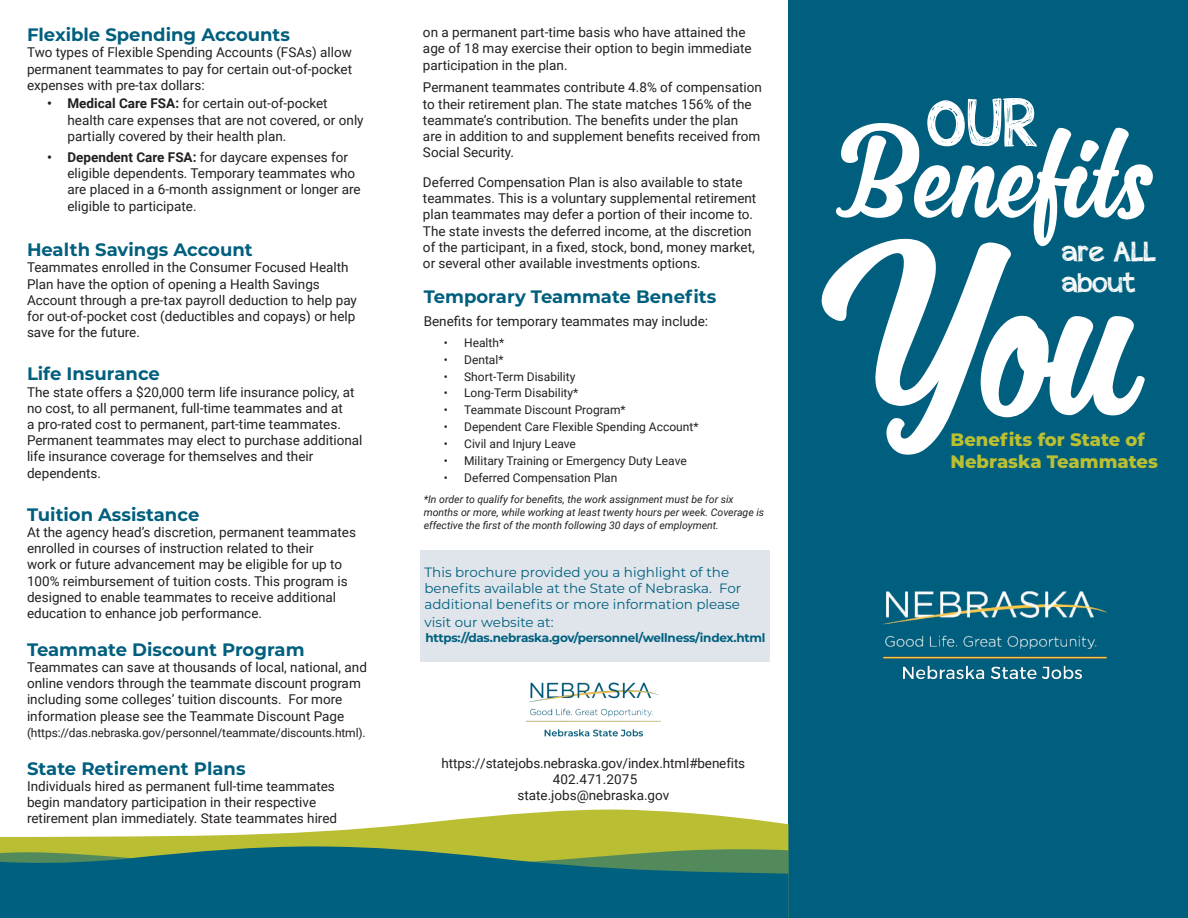
<style>
.page{position:relative;width:1188px;height:918px;background:#fff}
.page>*{position:absolute;margin:0;border:0;box-sizing:border-box;transform-origin:0 0}
.t1{font:235.95px "MJ Zhafira Demo";color:#fff}
.t2{font:124.8px "MJ Zhafira Demo";color:#fff}
.t3{font:68.85px "appleberry";color:#fff}
.t4{font:28.05px/30.3px "appleberry";color:#fff}
.header_1{font:700 18px "Montserrat";color:#005f7e}
.t5{font:800 18px/21.6px "Montserrat";color:#bbbf32}
.header_1-2{font:13.5px/16.2px "Roboto";color:#231f20}
.body{font:13.5px/16.2px "Roboto";color:#231f20}
.header_1-3{font:13.5px/16.2px "Montserrat";color:#005f7e}
.header_1-4{font:12px "Roboto";color:#231f20}
.header_1-5{font:700 12px "Montserrat";letter-spacing:-.02em;color:#005f7e}
.body-2{font:italic 10.5px/12.6px "Roboto";color:#231f20}
.s1{font-weight:700}
</style>
<div class="page">
<div style="left:420px;top:550px;width:349px;height:111px;background:#dfe5eb"></div>
<div style="left:788px;top:0;width:400px;height:918px;background:#005f7e"></div>
<svg style="left:0;top:809px;width:788px;height:37px;fill:#b9be33"></svg>
<svg style="left:0;top:846px;width:788px;height:3px;background:#a4b33b"></svg>
<svg style="left:0;top:849px;width:788px;height:69px;background:#126977"></svg>
<img style="left:883px;top:591px;width:224px;height:89px">
<img style="left:526px;top:661px;width:135px;height:76px">
<p class="header_1" style="left:27px;top:22px;width:265px">Flexible Spending Accounts</p>
<p class="header_1-2" style="left:27px;top:44px;width:327px;text-align:justify">Two types of Flexible Spending Accounts (FSAs) allow permanent teammates to pay for certain out-of-pocket expenses with pre-tax dollars:</p>
<p class="body" style="left:68px;top:95px;width:298px;text-indent:-20px"><span class="s1">• Medical Care FSA:</span> for certain out-of-pocket health care expenses that are not covered, or only partially covered by their health plan.</p>
<p class="body" style="left:68px;top:149px;width:295px;text-indent:-20px"><span class="s1">• Dependent Care FSA:</span> for daycare expenses for eligible dependents. Temporary teammates who are placed in a 6-month assignment or longer are eligible to participate.</p>
<p class="header_1" style="left:27px;top:237px;width:227px">Health Savings Account</p>
<p class="header_1-2" style="left:27px;top:259px;width:332px">Teammates enrolled in the Consumer Focused Health Plan have the option of opening a Health Savings Account through a pre-tax payroll deduction to help pay for out-of-pocket cost (deductibles and copays) or help save for the future.</p>
<p class="header_1" style="left:27px;top:361px;width:135px">Life Insurance</p>
<p class="header_1-2" style="left:27px;top:383px;width:337px">The state offers a $20,000 term life insurance policy, at no cost, to all permanent, full-time teammates and at<br>a pro-rated cost to permanent, part-time teammates.<br>Permanent teammates may elect to purchase additional life insurance coverage for themselves and their dependents.</p>
<p class="header_1" style="left:27px;top:501px;width:174px">Tuition Assistance</p>
<p class="header_1-2" style="left:27px;top:524px;width:330px">At the agency head’s discretion, permanent teammates enrolled in courses of instruction related to their<br>work or future advancement may be eligible for up to 100% reimbursement of tuition costs. This program is designed to enable teammates to receive additional education to enhance job performance.</p>
<p class="header_1" style="left:27px;top:636px;width:279px">Teammate Discount Program</p>
<p class="header_1-2" style="left:27px;top:659px;width:341px">Teammates can save at thousands of local, national, and online vendors through the teammate discount program including some colleges’ tuition discounts. For more information please see the Teammate Discount Page</p>
<p class="header_1-4" style="left:27px;top:724px;width:340px">(https://das.nebraska.gov/personnel/teammate/discounts.html).</p>
<p class="header_1" style="left:27px;top:755px;width:220px">State Retirement Plans</p>
<p class="header_1-2" style="left:27px;top:777px;width:312px">Individuals hired as permanent full-time teammates begin mandatory participation in their respective retirement plan immediately. State teammates hired</p>
<p class="header_1-2" style="left:423px;top:24px;width:330px">on a permanent part-time basis who have attained the age of 18 may exercise their option to begin immediate participation in the plan.</p>
<p class="body" style="left:423px;top:79px;width:340px">Permanent teammates contribute 4.8% of compensation to their retirement plan. The state matches 156% of the teammate’s contribution. The benefits under the plan<br>are in addition to and supplement benefits received from Social Security.</p>
<p class="body" style="left:423px;top:174px;width:335px">Deferred Compensation Plan is also available to state teammates. This is a voluntary supplemental retirement plan teammates may defer a portion of their income to.<br>The state invests the deferred income, at the discretion of the participant, in a fixed, stock, bond, money market, or several other available investments options.</p>
<p class="header_1" style="left:424px;top:283px;width:294px">Temporary Teammate Benefits</p>
<p class="body" style="left:424px;top:312px;width:286px">Benefits for temporary teammates may include:</p>
<p class="header_1-4" style="left:444px;top:334px;width:62px">• Health*</p>
<p class="header_1-4" style="left:444px;top:351px;width:61px">• Dental*</p>
<p class="header_1-4" style="left:444px;top:368px;width:133px">• Short-Term Disability</p>
<p class="header_1-4" style="left:444px;top:385px;width:136px">• Long-Term Disability*</p>
<p class="header_1-4" style="left:444px;top:402px;width:183px">• Teammate Discount Program*</p>
<p class="header_1-4" style="left:444px;top:418px;width:256px">• Dependent Care Flexible Spending Account*</p>
<p class="header_1-4" style="left:444px;top:435px;width:133px">• Civil and Injury Leave</p>
<p class="header_1-4" style="left:444px;top:452px;width:244px">• Military Training or Emergency Duty Leave</p>
<p class="header_1-4" style="left:444px;top:469px;width:175px">• Deferred Compensation Plan</p>
<p class="body-2" style="left:424px;top:493px;width:342px">*In order to qualify for benefits, the work assignment must be for six months or more, while working at least twenty hours per week. Coverage is effective the first of the month following 30 days of employment.</p>
<p class="header_1-3" style="left:424px;top:563px;width:318px">This brochure provided you a highlight of the benefits available at the State of Nebraska. For additional benefits or more information please</p>
<p class="header_1-3" style="left:424px;top:614px;width:131px">visit our website at:</p>
<p class="header_1-5" style="left:426px;top:629px;width:341px">https://das.nebraska.gov/personnel/wellness/index.html</p>
<p class="body" style="left:442px;top:754px;width:305px;text-align:center">https://statejobs.nebraska.gov/index.html#benefits<br>402.471.2075<br>state.jobs@nebraska.gov</p>
<p class="t3" style="left:927px;top:76px;width:112px">OUR</p>
<p class="t2" style="left:835px;top:96px;width:321px">Benefits</p>
<p class="t1" style="left:823px;top:186px;width:324px">You</p>
<p class="t4" style="left:1062px;top:236px;width:96px">are ALL about</p>
<p class="t5" style="left:951px;top:428px;width:209px">Benefits for State of<br>Nebraska Teammates</p>
</div>
